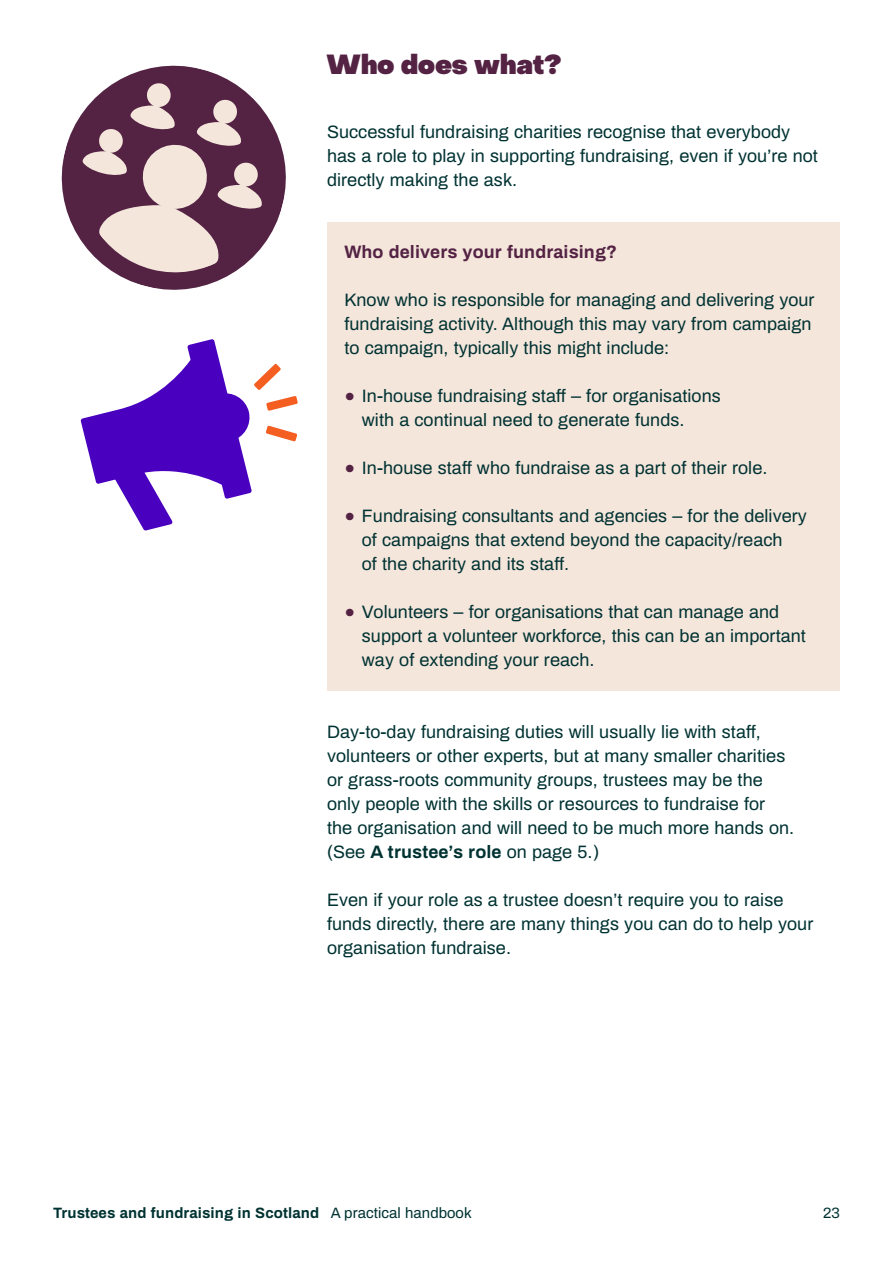
<style>
.page{position:relative;width:893px;height:1263px;background:#fff}
.page>*{position:absolute;margin:0;border:0;box-sizing:border-box;transform-origin:0 0}
.t1{font:900 27px "Object Sans";letter-spacing:.005em;color:#542344}
.t2{font:18px/24px "Archivo";letter-spacing:.005em;color:#003232}
.t3{font:700 18px "Archivo";letter-spacing:.005em;color:#542344}
.t4{font:700 15px "Archivo";letter-spacing:.005em;color:#003232}
.t5{font:15px "Archivo";color:#003232}
.s1{font-size:30.6px;color:#542344}
.s2{font-weight:700}
.s3{font-weight:400}
</style>
<div class="page">
<div style="left:327px;top:222px;width:513px;height:60px;background:#f5e6dc"></div>
<div style="left:327px;top:282px;width:513px;height:96px;background:#f5e6dc"></div>
<div style="left:327px;top:354px;width:513px;height:96px;background:#f5e6dc"></div>
<div style="left:327px;top:450px;width:513px;height:48px;background:#f5e6dc"></div>
<div style="left:327px;top:498px;width:513px;height:96px;background:#f5e6dc"></div>
<div style="left:327px;top:594px;width:513px;height:96px;background:#f5e6dc"></div>
<svg style="left:61px;top:65px;width:225px;height:225px"></svg>
<svg style="left:82px;top:82px;width:181px;height:200px;background:#9c7b8a"></svg>
<svg style="left:81px;top:339px;width:217px;height:192px"></svg>
<h1 class="t1" style="left:327px;top:48px;width:236px">Who does what?</h1>
<p class="t2" style="left:327px;top:119px;width:492px">Successful fundraising charities recognise that everybody has a role to play in supporting fundraising, even if you’re not directly making the ask.</p>
<p class="t3" style="left:344px;top:239px;width:274px">Who delivers your fundraising?</p>
<p class="t2" style="left:344px;top:287px;width:472px">Know who is responsible for managing and delivering your fundraising activity. Although this may vary from campaign to campaign, typically this might include:</p>
<p class="t2" style="left:362px;top:383px;width:360px;text-indent:-17px"><span class="s1">•</span> In-house fundraising staff – for organisations with a continual need to generate funds.</p>
<p class="t2" style="left:344px;top:455px;width:424px"><span class="s1">•</span> In-house staff who fundraise as a part of their role.</p>
<p class="t2" style="left:362px;top:503px;width:447px;text-indent:-17px"><span class="s1">•</span> Fundraising consultants and agencies – for the delivery of campaigns that extend beyond the capacity/reach<br>of the charity and its staff.</p>
<p class="t2" style="left:362px;top:599px;width:446px;text-indent:-17px"><span class="s1">•</span> Volunteers – for organisations that can manage and support a volunteer workforce, this can be an important way of extending your reach.</p>
<p class="t2" style="left:327px;top:719px;width:469px">Day-to-day fundraising duties will usually lie with staff, volunteers or other experts, but at many smaller charities or grass-roots community groups, trustees may be the only people with the skills or resources to fundraise for the organisation and will need to be much more hands on. (See <span class="s2">A trustee’s role</span> on page 5.)</p>
<p class="t2" style="left:327px;top:887px;width:488px">Even if your role as a trustee doesn’t require you to raise funds directly, there are many things you can do to help your organisation fundraise.</p>
<p class="t4" style="left:53px;top:1202px;width:420px">Trustees and fundraising in Scotland <span class="s3">A practical handbook</span></p>
<p class="t5" style="left:823px;top:1202px;width:18px">23</p>
</div>
